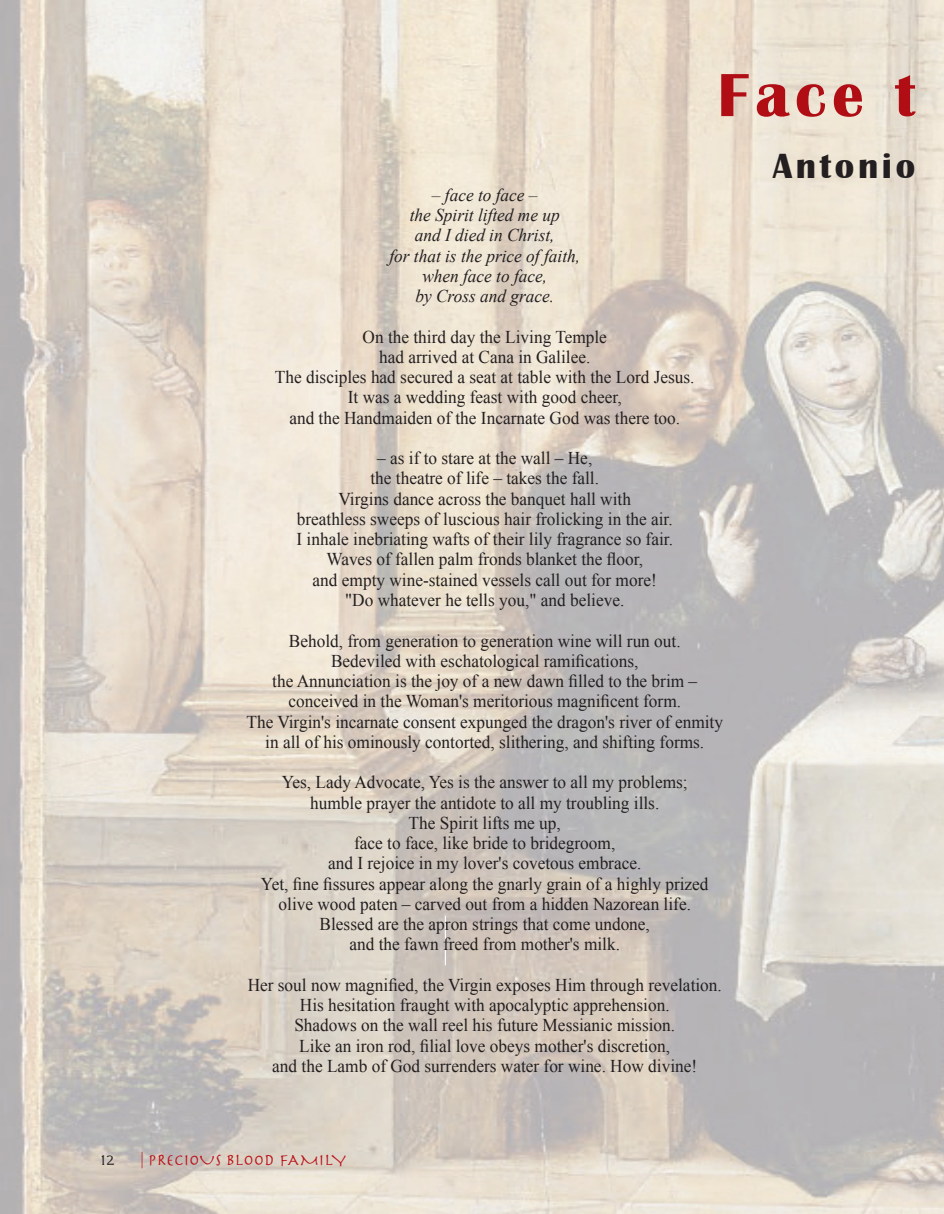
<style>
.page{position:relative;width:944px;height:1214px;background:#fff}
.page>*{position:absolute;margin:0;border:0;box-sizing:border-box;transform-origin:0 0}
.Title_14pt_Black__Centered{font:700 63px "Britannic";color:#b00d15}
.Title_14pt_Black__Centered-2{font:700 36px "Britannic";letter-spacing:.1em;color:#231f20}
.EDITORIAL___Body_Text{font:18px "Times New Roman";color:#231f20;scale:.96 1}
.EDITORIAL___Body_Text-2{font:italic 18px "Times New Roman";color:#231f20;scale:.96 1}
.MASTER_PAGE___Magazine_Title_left_aligne{font:16.5px "Herculanum";color:#bb1018}
.MASTER_PAGE___Page_Number_right_aligned{font:16.5px "Herculanum";color:#231f20}
</style>
<div class="page">
<img style="left:0;top:0;width:944px;height:1213px">
<hr style="left:445px;top:915px;width:1px;height:50px;background:#fff">
<p class="Title_14pt_Black__Centered" style="left:717px;top:60px;width:199px">Face t</p>
<p class="Title_14pt_Black__Centered-2" style="left:772px;top:145px;width:144px">Antonio</p>
<p class="EDITORIAL___Body_Text-2" style="left:432px;top:182px;width:111px">– face to face –</p>
<p class="EDITORIAL___Body_Text-2" style="left:410px;top:203px;width:158px">the Spirit lifted me up</p>
<p class="EDITORIAL___Body_Text-2" style="left:415px;top:223px;width:147px">and I died in Christ,</p>
<p class="EDITORIAL___Body_Text-2" style="left:389px;top:243px;width:200px">for that is the price of faith,</p>
<p class="EDITORIAL___Body_Text-2" style="left:422px;top:263px;width:131px">when face to face,</p>
<p class="EDITORIAL___Body_Text-2" style="left:415px;top:284px;width:146px">by Cross and grace.</p>
<p class="EDITORIAL___Body_Text" style="left:362px;top:324px;width:256px">On the third day the Living Temple</p>
<p class="EDITORIAL___Body_Text" style="left:379px;top:345px;width:221px">had arrived at Cana in Galilee.</p>
<p class="EDITORIAL___Body_Text" style="left:275px;top:365px;width:438px">The disciples had secured a seat at table with the Lord Jesus.</p>
<p class="EDITORIAL___Body_Text" style="left:348px;top:385px;width:287px">It was a wedding feast with good cheer,</p>
<p class="EDITORIAL___Body_Text" style="left:289px;top:405px;width:408px">and the Handmaiden of the Incarnate God was there too.</p>
<p class="EDITORIAL___Body_Text" style="left:377px;top:446px;width:225px">– as if to stare at the wall – He,</p>
<p class="EDITORIAL___Body_Text" style="left:370px;top:466px;width:239px">the theatre of life – takes the fall.</p>
<p class="EDITORIAL___Body_Text" style="left:338px;top:486px;width:306px">Virgins dance across the banquet hall with</p>
<p class="EDITORIAL___Body_Text" style="left:297px;top:507px;width:393px">breathless sweeps of luscious hair frolicking in the air.</p>
<p class="EDITORIAL___Body_Text" style="left:296px;top:527px;width:393px">I inhale inebriating wafts of their lily fragrance so fair.</p>
<p class="EDITORIAL___Body_Text" style="left:326px;top:547px;width:331px">Waves of fallen palm fronds blanket the floor,</p>
<p class="EDITORIAL___Body_Text" style="left:312px;top:567px;width:360px">and empty wine-stained vessels call out for more!</p>
<p class="EDITORIAL___Body_Text" style="left:345px;top:588px;width:292px">"Do whatever he tells you," and believe.</p>
<p class="EDITORIAL___Body_Text" style="left:289px;top:628px;width:409px">Behold, from generation to generation wine will run out.</p>
<p class="EDITORIAL___Body_Text" style="left:331px;top:648px;width:321px">Bedeviled with eschatological ramifications,</p>
<p class="EDITORIAL___Body_Text" style="left:272px;top:669px;width:444px">the Annunciation is the joy of a new dawn filled to the brim –</p>
<p class="EDITORIAL___Body_Text" style="left:288px;top:689px;width:410px">conceived in the Woman's meritorious magnificent form.</p>
<p class="EDITORIAL___Body_Text" style="left:246px;top:709px;width:498px">The Virgin's incarnate consent expunged the dragon's river of enmity</p>
<p class="EDITORIAL___Body_Text" style="left:265px;top:729px;width:459px">in all of his ominously contorted, slithering, and shifting forms.</p>
<p class="EDITORIAL___Body_Text" style="left:282px;top:770px;width:424px">Yes, Lady Advocate, Yes is the answer to all my problems;</p>
<p class="EDITORIAL___Body_Text" style="left:310px;top:790px;width:365px">humble prayer the antidote to all my troubling ills.</p>
<p class="EDITORIAL___Body_Text" style="left:408px;top:810px;width:160px">The Spirit lifts me up,</p>
<p class="EDITORIAL___Body_Text" style="left:354px;top:831px;width:273px">face to face, like bride to bridegroom,</p>
<p class="EDITORIAL___Body_Text" style="left:328px;top:851px;width:328px">and I rejoice in my lover's covetous embrace.</p>
<p class="EDITORIAL___Body_Text" style="left:261px;top:871px;width:468px">Yet, fine fissures appear along the gnarly grain of a highly prized</p>
<p class="EDITORIAL___Body_Text" style="left:278px;top:891px;width:431px">olive wood paten – carved out from a hidden Nazorean life.</p>
<p class="EDITORIAL___Body_Text" style="left:319px;top:912px;width:345px">Blessed are the apron strings that come undone,</p>
<p class="EDITORIAL___Body_Text" style="left:349px;top:932px;width:283px">and the fawn freed from mother's milk.</p>
<p class="EDITORIAL___Body_Text" style="left:248px;top:972px;width:495px">Her soul now magnified, the Virgin exposes Him through revelation.</p>
<p class="EDITORIAL___Body_Text" style="left:300px;top:993px;width:386px">His hesitation fraught with apocalyptic apprehension.</p>
<p class="EDITORIAL___Body_Text" style="left:294px;top:1013px;width:398px">Shadows on the wall reel his future Messianic mission.</p>
<p class="EDITORIAL___Body_Text" style="left:299px;top:1033px;width:388px">Like an iron rod, filial love obeys mother's discretion,</p>
<p class="EDITORIAL___Body_Text" style="left:272px;top:1053px;width:444px">and the Lamb of God surrenders water for wine. How divine!</p>
<p class="MASTER_PAGE___Page_Number_right_aligned" style="left:101px;top:1149px;width:16px">12</p>
<p class="MASTER_PAGE___Magazine_Title_left_aligne" style="left:140px;top:1149px;width:207px">| PRECIOUS BLOOD FAMILY</p>
</div>
